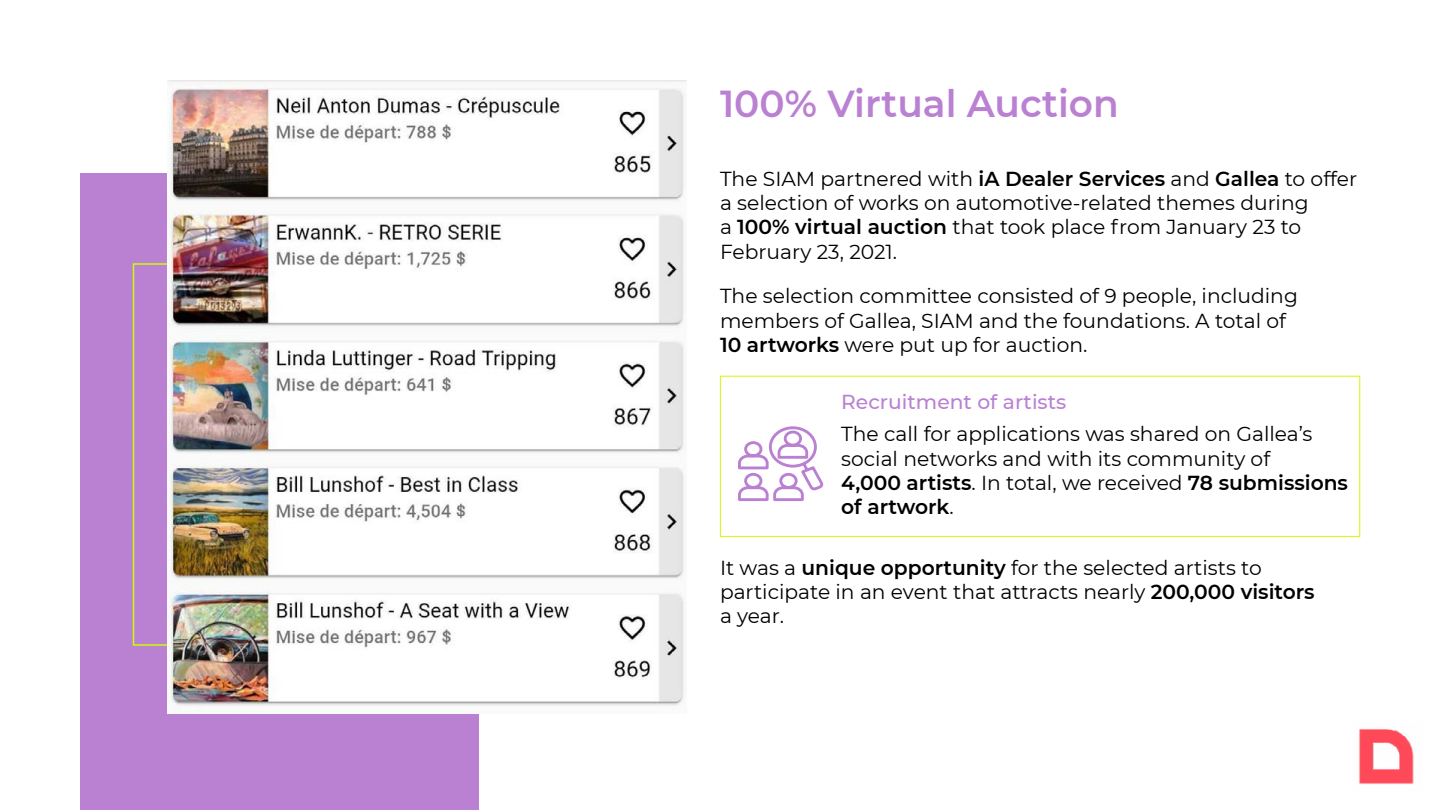
<style>
.page{position:relative;width:1440px;height:810px;background:#fff}
.page>*{position:absolute;margin:0;border:0;box-sizing:border-box;transform-origin:0 0}
.t1{font:600 37.5px "Montserrat";color:#ba81d3}
.t2{font:20.25px/24.3px "Montserrat";color:#000}
.t3{font:500 20.25px "Montserrat";color:#ba81d3}
.s1{font-weight:600}
</style>
<div class="page">
<img style="left:1359px;top:728px;width:55px;height:56px">
<div style="left:80px;top:173px;width:398px;height:637px;background:#ba81d3"></div>
<img style="left:168px;top:80px;width:518px;height:633px">
<div style="left:720px;top:376px;width:640px;height:161px;border:1px solid #ccfd02"></div>
<svg style="left:738px;top:426px;width:86px;height:76px"></svg>
<h1 class="t1" style="left:720px;top:77px;width:400px">100% Virtual Auction</h1>
<p class="t2" style="left:720px;top:166px;width:639px">The SIAM partnered with <span class="s1">iA Dealer Services</span> and <span class="s1">Gallea</span> to offer a selection of works on automotive-related themes during<br>a <span class="s1">100% virtual auction</span> that took place from January 23 to February 23, 2021.</p>
<p class="t2" style="left:720px;top:283px;width:579px">The selection committee consisted of 9 people, including members of Gallea, SIAM and the foundations. A total of<br><span class="s1">10 artworks</span> were put up for auction.</p>
<p class="t3" style="left:841px;top:388px;width:227px">Recruitment of artists</p>
<p class="t2" style="left:841px;top:421px;width:508px">The call for applications was shared on Gallea’s social networks and with its community of<br><span class="s1">4,000 artists</span>. In total, we received <span class="s1">78 submissions of artwork</span>.</p>
<p class="t2" style="left:720px;top:555px;width:596px">It was a <span class="s1">unique opportunity</span> for the selected artists to participate in an event that attracts nearly <span class="s1">200,000 visitors </span>a year.</p>
</div>
